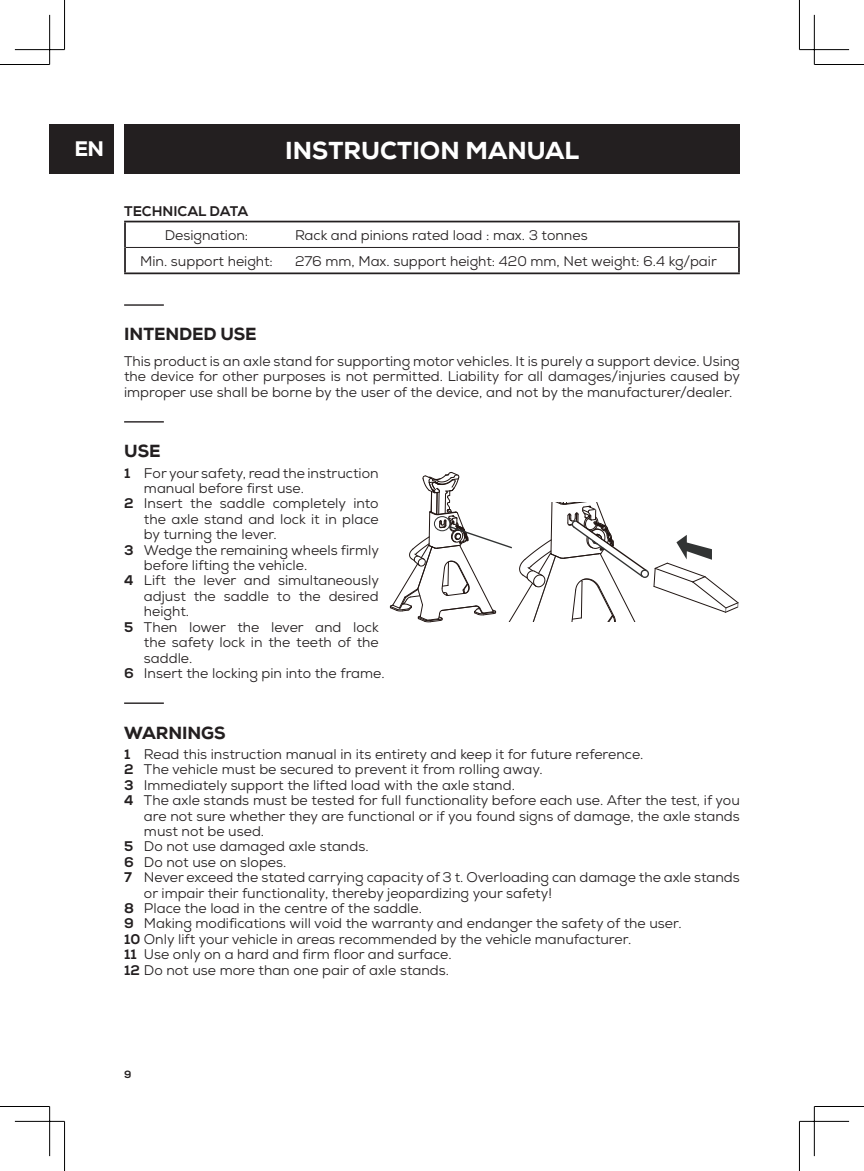
<style>
.page{position:relative;width:864px;height:1171px;background:#fff}
.page>*{position:absolute;margin:0;border:0;box-sizing:border-box;transform-origin:0 0}
.t1{font:800 24.5px "Nexa";color:#fff}
.t2{font:800 21px "Nexa";color:#fff}
.t3{font:800 17.5px "Nexa";letter-spacing:-.005em;color:#231f20}
.t4{font:14px/15.4px "Nexa";color:#231f20;text-align:justify}
.t5{font:800 14px "Nexa";color:#231f20}
.t6{font:800 10.5px "Nexa";color:#231f20}
.s1{font-weight:800}
</style>
<div class="page">
<div style="left:50px;top:124px;width:64px;height:50px;background:#231f20"></div>
<div style="left:124px;top:124px;width:615px;height:50px;background:#231f20"></div>
<svg style="left:124px;top:304px;width:40px;height:2px"></svg>
<svg style="left:124px;top:421px;width:40px;height:1px"></svg>
<svg style="left:124px;top:702px;width:40px;height:2px"></svg>
<svg style="left:390px;top:472px;width:348px;height:150px"></svg>
<hr style="left:124px;top:221px;width:164px;height:1px;background:#231f20">
<hr style="left:124px;top:222px;width:2px;height:25px;background:#231f20">
<hr style="left:288px;top:221px;width:451px;height:1px;background:#231f20">
<hr style="left:737px;top:222px;width:2px;height:25px;background:#231f20">
<hr style="left:124px;top:247px;width:2px;height:25px;background:#231f20">
<hr style="left:737px;top:247px;width:2px;height:25px;background:#231f20">
<hr style="left:124px;top:272px;width:164px;height:2px;background:#231f20">
<hr style="left:288px;top:272px;width:451px;height:2px;background:#231f20">
<hr style="left:126px;top:247px;width:162px;height:1px;background:#231f20">
<hr style="left:288px;top:247px;width:449px;height:1px;background:#231f20">
<hr style="left:0;top:64px;width:50px;height:1px;background:#000">
<hr style="left:814px;top:64px;width:49px;height:1px;background:#000">
<hr style="left:0;top:1106px;width:50px;height:1px;background:#000">
<hr style="left:814px;top:1106px;width:49px;height:1px;background:#000">
<hr style="left:64px;top:0;width:1px;height:50px;background:#000">
<hr style="left:64px;top:1121px;width:1px;height:50px;background:#000">
<hr style="left:798px;top:0;width:1px;height:50px;background:#000">
<hr style="left:798px;top:1121px;width:1px;height:50px;background:#000">
<hr style="left:15px;top:49px;width:49px;height:1px;background:#000">
<hr style="left:799px;top:49px;width:49px;height:1px;background:#000">
<hr style="left:15px;top:1121px;width:49px;height:1px;background:#000">
<hr style="left:799px;top:1121px;width:49px;height:1px;background:#000">
<hr style="left:49px;top:15px;width:1px;height:49px;background:#000">
<hr style="left:49px;top:1106px;width:1px;height:50px;background:#000">
<hr style="left:813px;top:15px;width:1px;height:49px;background:#000">
<hr style="left:813px;top:1106px;width:1px;height:50px;background:#000">
<h2 class="t2" style="left:75px;top:135px;width:31px">EN</h2>
<h1 class="t1" style="left:285px;top:134px;width:295px">INSTRUCTION MANUAL</h1>
<p class="t5" style="left:124px;top:202px;width:126px">TECHNICAL DATA</p>
<p class="t4" style="left:165px;top:228px;width:85px">Designation:</p>
<p class="t4" style="left:295px;top:228px;width:294px">Rack and pinions rated load : max. 3 tonnes</p>
<p class="t4" style="left:140px;top:254px;width:134px">Min. support height:</p>
<p class="t4" style="left:295px;top:254px;width:423px">276 mm, Max. support height: 420 mm, Net weight: 6.4 kg/pair</p>
<p class="t3" style="left:124px;top:323px;width:134px">INTENDED USE</p>
<p class="t4" style="left:124px;top:353px;width:617px">This product is an axle stand for supporting motor vehicles. It is purely a support device. Using the device for other purposes is not permitted. Liability for all damages/injuries caused by improper use shall be borne by the user of the device, and not by the manufacturer/dealer.</p>
<p class="t3" style="left:124px;top:440px;width:38px">USE</p>
<p class="t4" style="left:124px;top:465px;width:256px"><span class="s1">1</span> For your safety, read the instruction</p>
<p class="t4" style="left:144px;top:480px;width:161px">manual before first use.</p>
<p class="t4" style="left:124px;top:496px;width:256px"><span class="s1">2</span> Insert the saddle completely into</p>
<p class="t4" style="left:144px;top:511px;width:236px">the axle stand and lock it in place</p>
<p class="t4" style="left:144px;top:527px;width:134px">by turning the lever.</p>
<p class="t4" style="left:124px;top:542px;width:256px"><span class="s1">3</span> Wedge the remaining wheels firmly</p>
<p class="t4" style="left:144px;top:557px;width:165px">before lifting the vehicle.</p>
<p class="t4" style="left:124px;top:573px;width:256px"><span class="s1">4</span> Lift the lever and simultaneously</p>
<p class="t4" style="left:144px;top:588px;width:236px">adjust the saddle to the desired</p>
<p class="t4" style="left:144px;top:604px;width:47px">height.</p>
<p class="t4" style="left:124px;top:619px;width:256px"><span class="s1">5</span> Then lower the lever and lock</p>
<p class="t4" style="left:144px;top:634px;width:236px">the safety lock in the teeth of the</p>
<p class="t4" style="left:144px;top:650px;width:50px">saddle.</p>
<p class="t4" style="left:124px;top:665px;width:262px"><span class="s1">6</span> Insert the locking pin into the frame.</p>
<p class="t3" style="left:124px;top:721px;width:103px">WARNINGS</p>
<p class="t4" style="left:124px;top:746px;width:520px"><span class="s1">1</span> Read this instruction manual in its entirety and keep it for future reference.</p>
<p class="t4" style="left:124px;top:762px;width:420px"><span class="s1">2</span> The vehicle must be secured to prevent it from rolling away.</p>
<p class="t4" style="left:124px;top:777px;width:392px"><span class="s1">3</span> Immediately support the lifted load with the axle stand.</p>
<p class="t4" style="left:124px;top:793px;width:617px"><span class="s1">4</span> The axle stands must be tested for full functionality before each use. After the test, if you</p>
<p class="t4" style="left:144px;top:808px;width:597px">are not sure whether they are functional or if you found signs of damage, the axle stands</p>
<p class="t4" style="left:144px;top:823px;width:122px">must not be used.</p>
<p class="t4" style="left:124px;top:839px;width:246px"><span class="s1">5</span> Do not use damaged axle stands.</p>
<p class="t4" style="left:124px;top:854px;width:164px"><span class="s1">6</span> Do not use on slopes.</p>
<p class="t4" style="left:124px;top:870px;width:617px"><span class="s1">7</span> Never exceed the stated carrying capacity of 3 t. Overloading can damage the axle stands</p>
<p class="t4" style="left:144px;top:885px;width:409px">or impair their functionality, thereby jeopardizing your safety!</p>
<p class="t4" style="left:124px;top:900px;width:299px"><span class="s1">8</span> Place the load in the centre of the saddle.</p>
<p class="t4" style="left:124px;top:916px;width:558px"><span class="s1">9</span> Making modifications will void the warranty and endanger the safety of the user.</p>
<p class="t4" style="left:124px;top:931px;width:508px"><span class="s1">10</span> Only lift your vehicle in areas recommended by the vehicle manufacturer.</p>
<p class="t4" style="left:124px;top:947px;width:329px"><span class="s1">11</span> Use only on a hard and firm floor and surface.</p>
<p class="t4" style="left:124px;top:962px;width:326px"><span class="s1">12</span> Do not use more than one pair of axle stands.</p>
<p class="t6" style="left:124px;top:1068px;width:9px">9</p>
</div>
